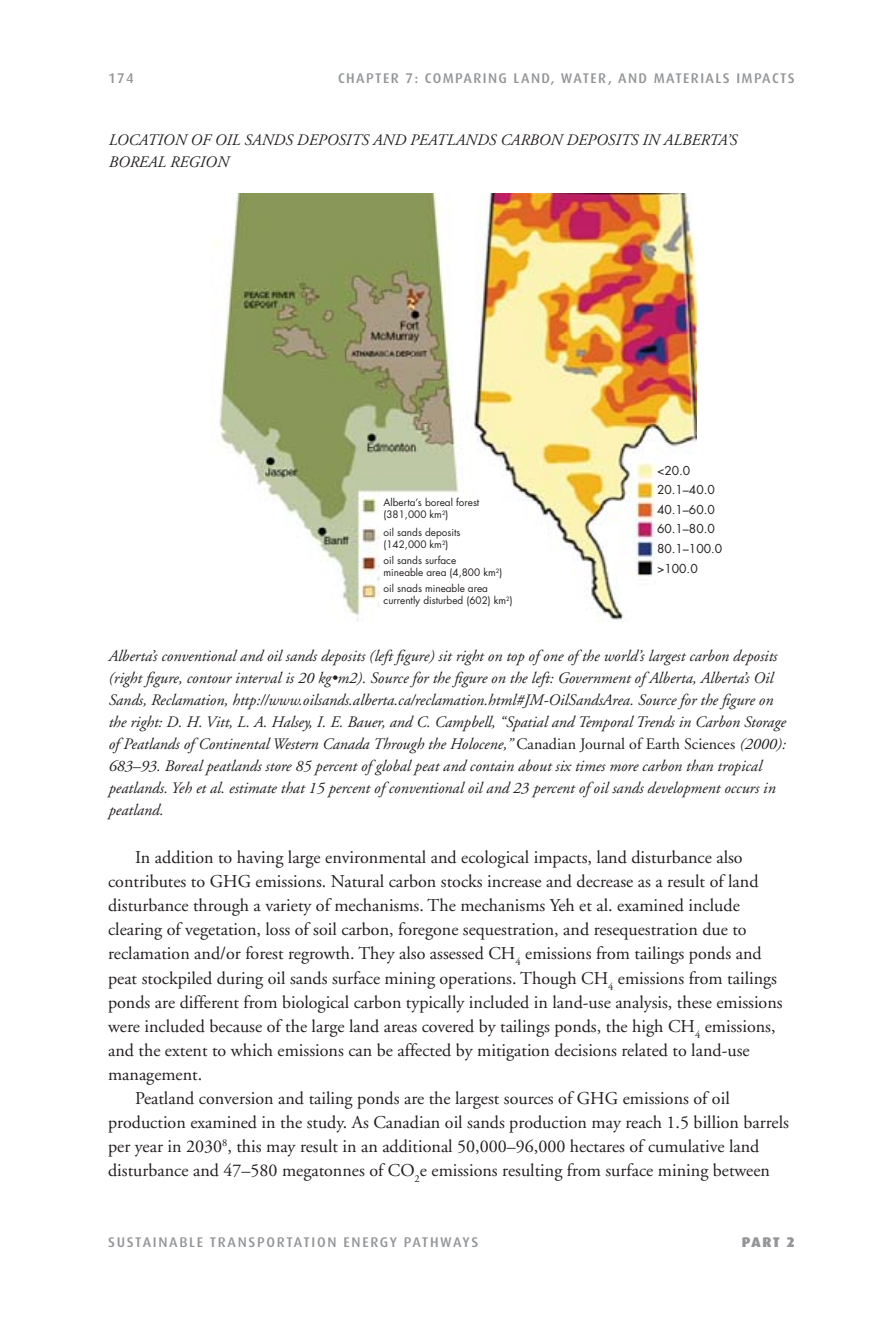
<style>
.page{position:relative;width:885px;height:1327px;background:#fff}
.page>*{position:absolute;margin:0;border:0;box-sizing:border-box;transform-origin:0 0}
.t1{font:18px "Adobe Garamond";color:#231f20}
.t2{font:italic 16px/22px "Adobe Garamond";color:#231f20}
.t3{font:500 14px "Dax";letter-spacing:.1em;color:#939598}
.t4{font:500 14px "Dax";letter-spacing:.12em;color:#939598}
.t5{font:900 14px "Dax";color:#939598}
.t6{font:12px/19.6px "Futura";color:#231f20}
.t7{font:10px/12px "Futura";color:#231f20}
.s1{font-style:normal}
</style>
<div class="page">
<img style="left:219px;top:193px;width:477px;height:428px">
<p class="t3" style="left:108px;top:72px;width:27px">174</p>
<p class="t3" style="left:338px;top:72px;width:458px">CHAPTER 7: COMPARING LAND, WATER, AND MATERIALS IMPACTS</p>
<p class="t2" style="left:108px;top:130px;width:629px">LOCATION OF OIL SANDS DEPOSITS AND PEATLANDS CARBON DEPOSITS IN ALBERTA’S<br>BOREAL REGION</p>
<p class="t7" style="left:383px;top:497px;width:97px">Alberta’s boreal forest (381,000 km<sup>2</sup>)</p>
<p class="t7" style="left:383px;top:527px;width:78px">oil sands deposits (142,000 km<sup>2</sup>)</p>
<p class="t7" style="left:383px;top:555px;width:120px">oil sands surface<br>mineable area (4,800 km<sup>2</sup>)</p>
<p class="t7" style="left:383px;top:583px;width:130px">oil snads mineable area currently disturbed (602) km<sup>2</sup>)</p>
<p class="t6" style="left:656px;top:461px;width:67px">&lt;20.0<br>20.1–40.0<br>40.1–60.0<br>60.1–80.0<br>80.1–100.0 &gt;100.0</p>
<p class="t2" style="left:108px;top:646px;width:678px">Alberta’s conventional and oil sands deposits (left figure) sit right on top of one of the world’s largest carbon deposits (right figure, contour interval is 20 kg•m2). Source for the figure on the left: Government of Alberta, Alberta’s Oil Sands, Reclamation, http://www.oilsands.alberta.ca/reclamation.html#JM-OilSandsArea. Source for the figure on the right: D. H. Vitt, L. A. Halsey, I. E. Bauer, and C. Campbell, “Spatial and Temporal Trends in Carbon Storage of Peatlands of Continental Western Canada Through the Holocene,” <span class="s1">Canadian Journal of Earth Sciences</span> (2000):<br>683–93. Boreal peatlands store 85 percent of global peat and contain about six times more carbon than tropical peatlands. Yeh et al. estimate that 15 percent of conventional oil and 23 percent of oil sands development occurs in peatland.</p>
<p class="t1" style="left:135px;top:850px;width:608px">In addition to having large environmental and ecological impacts, land disturbance also</p>
<p class="t1" style="left:108px;top:874px;width:651px">contributes to GHG emissions. Natural carbon stocks increase and decrease as a result of land</p>
<p class="t1" style="left:108px;top:898px;width:633px">disturbance through a variety of mechanisms. The mechanisms Yeh et al. examined include</p>
<p class="t1" style="left:108px;top:922px;width:640px">clearing of vegetation, loss of soil carbon, foregone sequestration, and resequestration due to</p>
<p class="t1" style="left:108px;top:946px;width:654px">reclamation and/or forest regrowth. They also assessed CH<sub>4</sub> emissions from tailings ponds and</p>
<p class="t1" style="left:108px;top:970px;width:670px">peat stockpiled during oil sands surface mining operations. Though CH<sub>4</sub> emissions from tailings</p>
<p class="t1" style="left:108px;top:994px;width:675px">ponds are different from biological carbon typically included in land-use analysis, these emissions</p>
<p class="t1" style="left:108px;top:1018px;width:668px">were included because of the large land areas covered by tailings ponds, the high CH<sub>4</sub> emissions,</p>
<p class="t1" style="left:108px;top:1042px;width:642px">and the extent to which emissions can be affected by mitigation decisions related to land-use</p>
<p class="t1" style="left:108px;top:1066px;width:96px">management.</p>
<p class="t1" style="left:135px;top:1090px;width:596px">Peatland conversion and tailing ponds are the largest sources of GHG emissions of oil</p>
<p class="t1" style="left:108px;top:1114px;width:682px">production examined in the study. As Canadian oil sands production may reach 1.5 billion barrels</p>
<p class="t1" style="left:108px;top:1138px;width:652px">per year in 2030<sup>8</sup>, this may result in an additional 50,000–96,000 hectares of cumulative land</p>
<p class="t1" style="left:108px;top:1162px;width:663px">disturbance and 47–580 megatonnes of CO<sub>2</sub>e emissions resulting from surface mining between</p>
<p class="t4" style="left:108px;top:1236px;width:371px">SUSTAINABLE TRANSPORTATION ENERGY PATHWAYS</p>
<p class="t5" style="left:741px;top:1237px;width:54px">PART 2</p>
</div>
